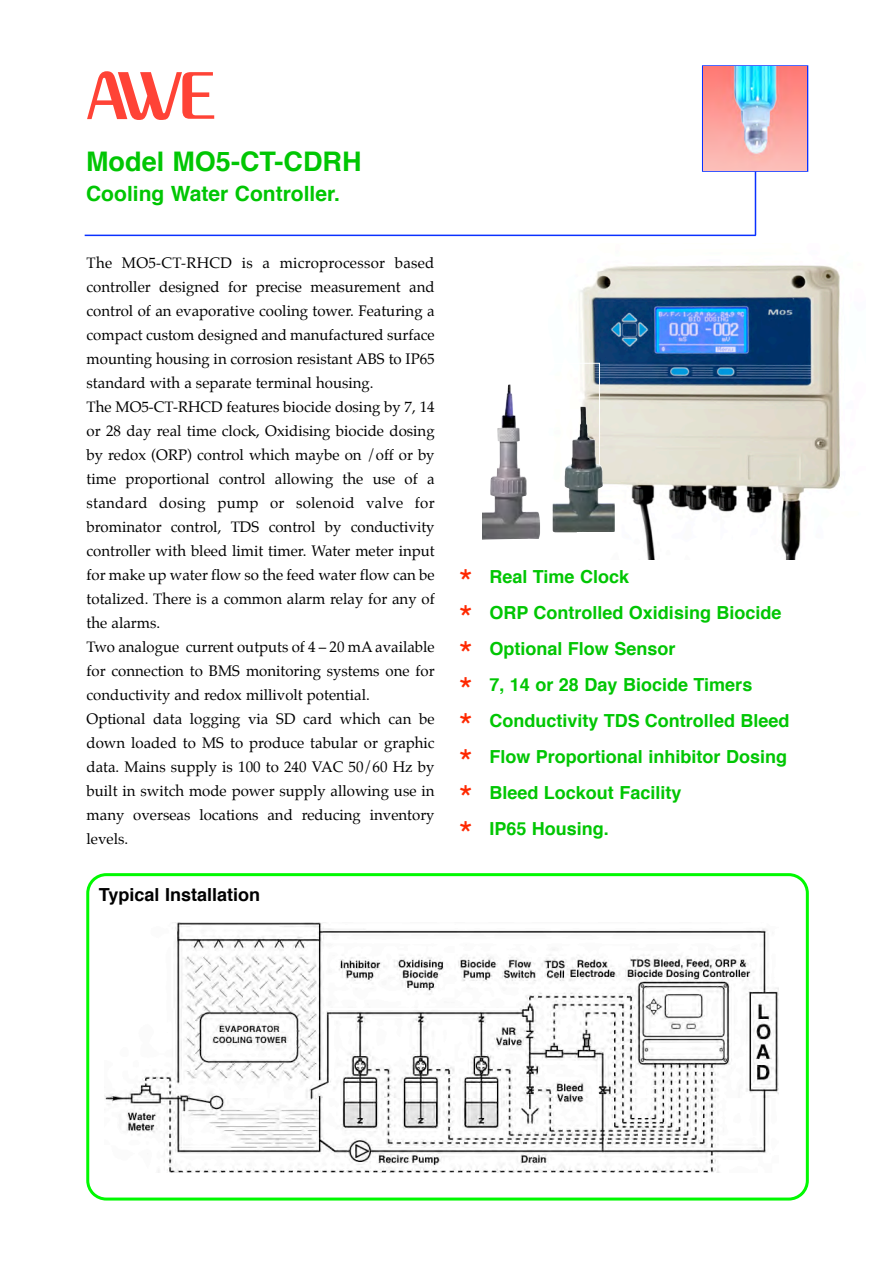
<style>
.page{position:relative;width:893px;height:1263px;background:#fff}
.page>*{position:absolute;margin:0;border:0;box-sizing:border-box;transform-origin:0 0}
.t1{font:600 108px "Peignot";color:#ff4336}
.t2{font:700 27px "Helvetica";color:#00c603}
.t3{font:700 21px "Helvetica";color:#00c603}
.t4{font:700 18px/36px "Helvetica";color:#00c603}
.t5{font:700 18px "Helvetica";color:#000}
.t6{font:15px/24px "Palatino";color:#000}
.s1{font-weight:400;font-size:36px;color:#fe2800}
</style>
<div class="page">
<svg style="left:86px;top:873px;width:722px;height:328px"></svg>
<img style="left:105px;top:923px;width:673px;height:249px">
<img style="left:552px;top:265px;width:288px;height:295px">
<div style="left:482px;top:363px;width:117px;height:185px;border:1px solid #fff"></div>
<img style="left:482px;top:384px;width:58px;height:156px">
<hr style="left:754px;top:172px;width:2px;height:63px;background:#0a31ff">
<hr style="left:85px;top:235px;width:670px;height:1px;background:#0a31ff">
<div style="left:702px;top:65px;width:106px;height:107px;border:2px solid #0a31ff"></div>
<img style="left:703px;top:67px;width:103px;height:103px">
<img style="left:552px;top:407px;width:54px;height:108px">
<h1 class="t1" style="left:86px;top:42px;width:131px">awe</h1>
<h2 class="t2" style="left:86px;top:150px;width:277px">Model MO5-CT-CDRH</h2>
<h3 class="t3" style="left:86px;top:185px;width:255px">Cooling Water Controller.</h3>
<p class="t6" style="left:87px;top:252px;width:350px">The MO5-CT-RHCD is a microprocessor based controller designed for precise measurement and control of an evaporative cooling tower. Featuring a compact custom designed and manufactured surface mounting housing in corrosion resistant ABS to IP65 standard with a separate terminal housing.<br>The MO5-CT-RHCD features biocide dosing by 7, 14 or 28 day real time clock, Oxidising biocide dosing by redox (ORP) control which maybe on /off or by time proportional control allowing the use of a standard dosing pump or solenoid valve for brominator control, TDS control by conductivity controller with bleed limit timer. Water meter input for make up water flow so the feed water flow can be totalized. There is a common alarm relay for any of the alarms.<br>Two analogue current outputs of 4 – 20 mA available for connection to BMS monitoring systems one for conductivity and redox millivolt potential.<br>Optional data logging via SD card which can be down loaded to MS to produce tabular or graphic data. Mains supply is 100 to 240 VAC 50/60 Hz by built in switch mode power supply allowing use in many overseas locations and reducing inventory levels.</p>
<p class="t5" style="left:99px;top:887px;width:163px">Typical Installation</p>
<p class="t4" style="left:459px;top:560px;width:332px"><span class="s1">*</span> Real Time Clock<br><span class="s1">*</span> ORP Controlled Oxidising Biocide <span class="s1">*</span> Optional Flow Sensor<br><span class="s1">*</span> 7, 14 or 28 Day Biocide Timers<br><span class="s1">*</span> Conductivity TDS Controlled Bleed <span class="s1">*</span> Flow Proportional inhibitor Dosing <span class="s1">*</span> Bleed Lockout Facility<br><span class="s1">*</span> IP65 Housing.</p>
</div>
